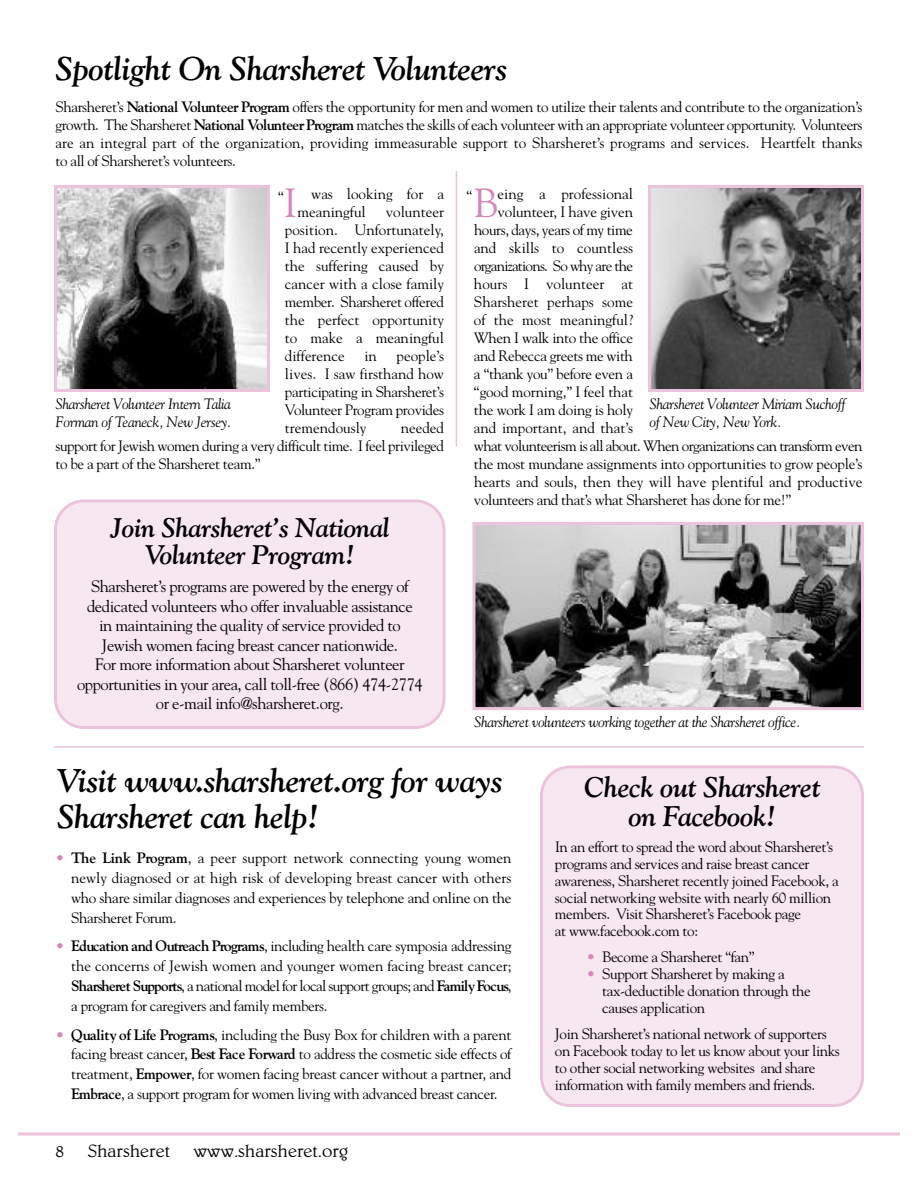
<style>
.page{position:relative;width:918px;height:1188px;background:#fff}
.page>*{position:absolute;margin:0;border:0;box-sizing:border-box;transform-origin:0 0}
.t1{font:40.5px "Goudy";color:#d787b8}
.t2{font:italic 700 33px/36px "Goudy Old Style BT";letter-spacing:-.01em;color:#000}
.t3{font:italic 700 28.5px/28.5px "Goudy Old Style BT";letter-spacing:-.01em;color:#000;text-align:center}
.t4{font:italic 700 27px/27px "Goudy Old Style BT";letter-spacing:-.01em;color:#000;text-align:center}
.t5{font:300 18px "Belwe";color:#000}
.t6{font:16.5px/19.5px "Goudy";letter-spacing:-.025em;color:#000;text-align:center}
.t7{font:15px/18px "Goudy";letter-spacing:-.025em;color:#000;text-align:justify}
.t8{font:15px/18px "Goudy";color:#000}
.t9{font:italic 15px/18px "Goudy";letter-spacing:-.025em;color:#000}
.t10{font:15px "Goudy";letter-spacing:-.05em;color:#000}
.s1{font-weight:700}
.s2{color:#d787b8}
</style>
<div class="page">
<svg style="left:18px;top:1132px;width:882px;height:4px;background:#efd1e4"></svg>
<hr style="left:54px;top:746px;width:810px;height:2px;background:#ebc3dc">
<hr style="left:456px;top:171px;width:1px;height:276px;background:#ebc3dc">
<img style="left:652px;top:189px;width:208px;height:199px">
<div style="left:648px;top:185px;width:216px;height:207px;border:3px solid #ebc3dc"></div>
<div style="left:54px;top:500px;width:392px;height:229px;background:#f7e7f1"></div>
<svg style="left:540px;top:765px;width:324px;height:342px;background:#f6e4ef"></svg>
<img style="left:58px;top:189px;width:208px;height:199px">
<div style="left:54px;top:185px;width:216px;height:207px;border:3px solid #ebc3dc"></div>
<img style="left:476px;top:526px;width:384px;height:180px">
<div style="left:472px;top:522px;width:392px;height:188px;border:3px solid #ebc3dc"></div>
<h2 class="t2" style="left:56px;top:53px;width:453px">Spotlight On Sharsheret Volunteers</h2>
<p class="t7" style="left:55px;top:97px;width:809px">Sharsheret’s <span class="s1">National Volunteer Program</span> offers the opportunity for men and women to utilize their talents and contribute to the organization’s growth. The Sharsheret <span class="s1">National VolunteerProgram</span> matches the skills of each volunteer with an appropriate volunteer opportunity. Volunteers are an integral part of the organization, providing immeasurable support to Sharsheret’s programs and services. Heartfelt thanks to all of Sharsheret’s volunteers.</p>
<h1 class="t1" style="left:284px;top:179px;width:15px">I</h1>
<p class="t8" style="left:297px;top:185px;width:148px;text-indent:14px">was looking for a meaningful</p>
<h1 class="t1" style="left:473px;top:179px;width:26px">B</h1>
<p class="t8" style="left:498px;top:185px;width:137px">eing a professional</p>
<p class="t7" style="left:278px;top:187px;width:7px">“</p>
<p class="t7" style="left:466px;top:187px;width:7px">“</p>
<p class="t7" style="left:285px;top:203px;width:161px;text-indent:101px">volunteer position. Unfortunately, I had recently experienced the suffering caused by cancer with a close family member. Sharsheret offered the perfect opportunity to make a meaningful difference</p>
<p class="t7" style="left:498px;top:203px;width:137px">volunteer, I have given</p>
<p class="t7" style="left:474px;top:221px;width:160px">hours, days, years of my time</p>
<p class="t8" style="left:474px;top:239px;width:161px">and skills to countless</p>
<p class="t10" style="left:474px;top:257px;width:161px">organizations. So why are the</p>
<p class="t8" style="left:474px;top:275px;width:161px">hours I volunteer at</p>
<p class="t8" style="left:474px;top:293px;width:161px">Sharsheret perhaps some</p>
<p class="t8" style="left:474px;top:311px;width:161px">of the most meaningful?</p>
<p class="t7" style="left:474px;top:329px;width:161px">When I walk into the office</p>
<p class="t7" style="left:474px;top:347px;width:161px">and Rebecca greets me with</p>
<p class="t7" style="left:474px;top:365px;width:161px">a “thank you” before even a</p>
<p class="t7" style="left:474px;top:383px;width:161px">“good morning,” I feel that</p>
<p class="t7" style="left:474px;top:401px;width:161px">the work I am doing is holy</p>
<p class="t8" style="left:474px;top:419px;width:161px">and important, and that’s</p>
<p class="t7" style="left:474px;top:437px;width:390px">what volunteerism is all about. When organizations can transform even</p>
<p class="t7" style="left:474px;top:455px;width:390px">the most mundane assignments into opportunities to grow people’s</p>
<p class="t8" style="left:474px;top:473px;width:390px">hearts and souls, then they will have plentiful and productive</p>
<p class="t7" style="left:474px;top:491px;width:319px">volunteers and that’s what Sharsheret has done for me!”</p>
<p class="t7" style="left:285px;top:347px;width:161px;text-indent:112px">people’s lives. I saw firsthand how participating in Sharsheret’s Volunteer Program provides tremendously</p>
<p class="t7" style="left:364px;top:347px;width:14px">in</p>
<p class="t9" style="left:55px;top:395px;width:178px">Sharsheret Volunteer Intern Talia<br>Forman of Teaneck, New Jersey.</p>
<p class="t9" style="left:650px;top:395px;width:198px">Sharsheret Volunteer Miriam Suchoff of New City, New York.</p>
<p class="t7" style="left:55px;top:419px;width:390px;text-indent:345px">needed support for Jewish women during a very difficult time. I feel privileged to be a part of the Sharsheret team.”</p>
<h3 class="t4" style="left:110px;top:516px;width:281px">Join Sharsheret’s National<br>Volunteer Program!</h3>
<p class="t6" style="left:77px;top:577px;width:347px">Sharsheret’s programs are powered by the energy of dedicated volunteers who offer invaluable assistance<br>in maintaining the quality of service provided to Jewish women facing breast cancer nationwide.<br>For more information about Sharsheret volunteer opportunities in your area, call toll-free (866) 474-2774 or e-mail info@sharsheret.org.</p>
<p class="t9" style="left:474px;top:713px;width:328px">Sharsheret volunteers working together at the Sharsheret office.</p>
<h2 class="t2" style="left:57px;top:765px;width:447px">Visit www.sharsheret.org for ways<br>Sharsheret can help!</h2>
<h3 class="t3" style="left:584px;top:775px;width:238px">Check out Sharsheret on Facebook!</h3>
<p class="t7" style="left:555px;top:838px;width:285px;line-height:17px;text-align:left">In an effort to spread the word about Sharsheret’s programs and services and raise breast cancer awareness, Sharsheret recently joined Facebook, a social networking website with nearly 60 million members. Visit Sharsheret’s Facebook page<br>at www.facebook.com to:</p>
<p class="t7" style="left:586px;top:948px;width:170px"><span class="s2">•</span> Become a Sharsheret “fan”</p>
<p class="t7" style="left:602px;top:966px;width:210px;line-height:17px;text-align:left;text-indent:-16px"><span class="s2">•</span> Support Sharsheret by making a tax-deductible donation through the causes application</p>
<p class="t7" style="left:555px;top:1026px;width:286px;line-height:17px;text-align:left">Join Sharsheret’s national network of supporters on Facebook today to let us know about your links to other social networking websites and share information with family members and friends.</p>
<p class="t7" style="left:71px;top:848px;width:442px;line-height:19.8px;text-indent:-16px"><span class="s2">•</span> <span class="s1">The Link Program</span>, a peer support network connecting young women newly diagnosed or at high risk of developing breast cancer with others who share similar diagnoses and experiences by telephone and online on the Sharsheret Forum.</p>
<p class="t7" style="left:71px;top:936px;width:442px;line-height:19.8px;text-indent:-16px"><span class="s2">•</span> <span class="s1">Education and Outreach Programs</span>, including health care symposia addressing the concerns of Jewish women and younger women facing breast cancer; <span class="s1">Sharsheret Supports</span>, a national model for local support groups; and <span class="s1">FamilyFocus</span>, a program for caregivers and family members.</p>
<p class="t7" style="left:71px;top:1024px;width:442px;line-height:19.8px;text-indent:-16px"><span class="s2">•</span> <span class="s1">Quality of Life Programs</span>, including the Busy Box for children with a parent facing breast cancer, <span class="s1">Best Face Forward</span> to address the cosmetic side effects of treatment, <span class="s1">Empower</span>, for women facing breast cancer without a partner, and <span class="s1">Embrace</span>, a support program for women living with advanced breast cancer.</p>
<p class="t5" style="left:56px;top:1145px;width:10px">8</p>
<p class="t5" style="left:88px;top:1145px;width:84px">Sharsheret</p>
<p class="t5" style="left:194px;top:1145px;width:156px">www.sharsheret.org</p>
</div>
